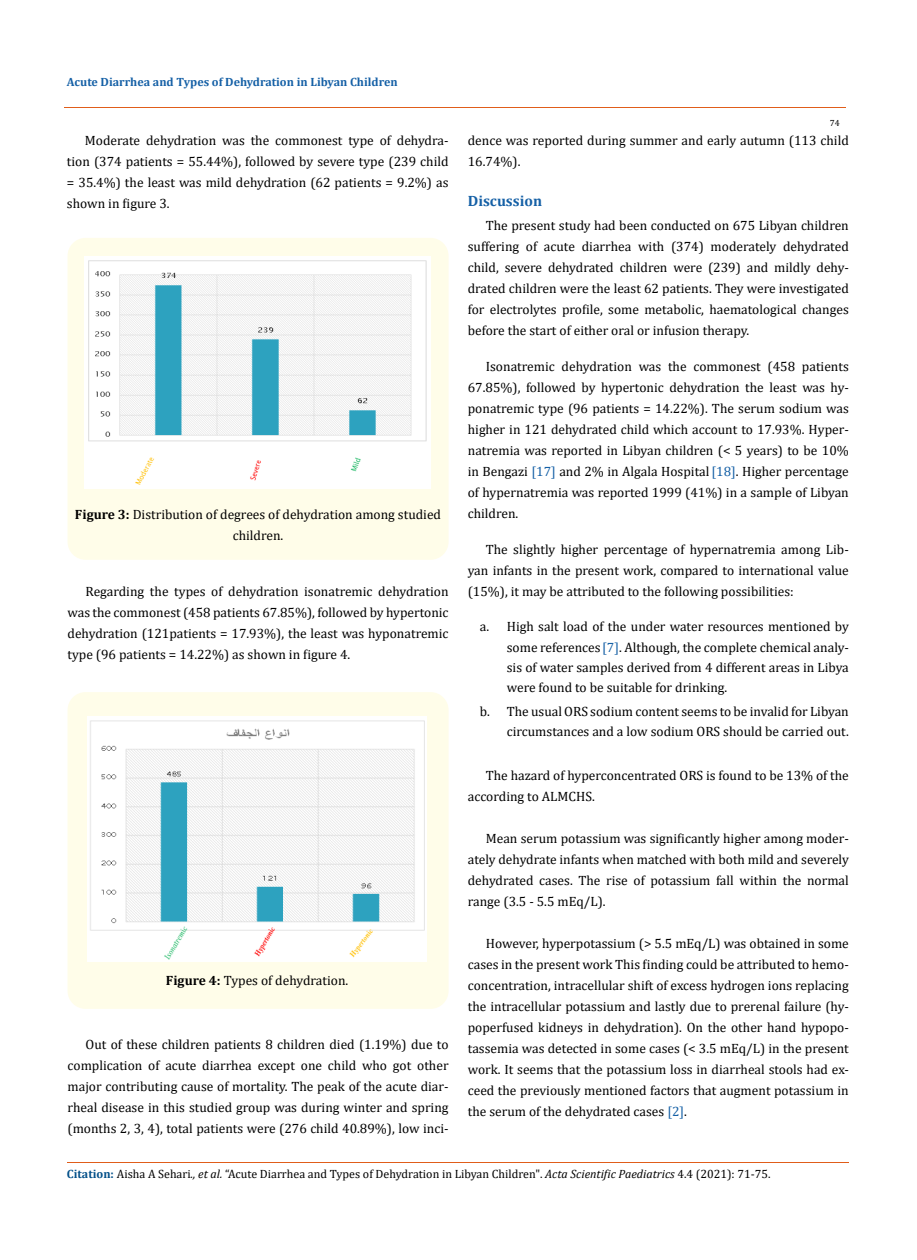
<style>
.page{position:relative;width:917px;height:1260px;background:#fff}
.page>*{position:absolute;margin:0;border:0;box-sizing:border-box;transform-origin:0 0}
.t1{font:700 15px "Cambria";color:#1560a6}
.t2{font:13.5px/21px "Cambria";color:#000;text-align:justify}
.t3{font:12px "Cambria";color:#000}
.t4{font:700 12px "Cambria";color:#1560a6}
.t5{font:9px "Cambria";color:#000}
.s1{font-weight:700}
.s2{color:#1560a6}
.s3{font-weight:700;color:#035089}
.s4{font-style:italic}
</style>
<div class="page">
<div style="left:68px;top:238px;width:380px;height:322px;background:#fffde9;border-radius:18px"></div>
<img style="left:84px;top:256px;width:346px;height:233px">
<div style="left:68px;top:692px;width:380px;height:317px;background:#fffde9;border-radius:18px"></div>
<img style="left:87px;top:716px;width:340px;height:246px">
<hr style="left:64px;top:108px;width:781px;height:1px;background:#e05d1a">
<hr style="left:67px;top:1162px;width:781px;height:1px;background:#e05d1a">
<p class="t4" style="left:67px;top:73px;width:332px">Acute Diarrhea and Types of Dehydration in Libyan Children</p>
<p class="t2" style="left:67px;top:130px;width:383px;text-indent:18px">Moderate dehydration was the commonest type of dehydra&shy;tion (374 patients = 55.44%), followed by severe type (239 child = 35.4%) the least was mild dehydration (62 patients = 9.2%) as shown in figure 3.</p>
<p class="t2" style="left:75px;top:504px;width:367px;text-align:center"><span class="s1">Figure 3:</span> Distribution of degrees of dehydration among studied children.</p>
<p class="t2" style="left:68px;top:581px;width:382px;text-indent:18px">Regarding the types of dehydration isonatremic dehydration was the commonest (458 patients 67.85%), followed by hypertonic dehydration (121patients = 17.93%), the least was hyponatremic type (96 patients = 14.22%) as shown in figure 4.</p>
<p class="t2" style="left:166px;top:969px;width:184px"><span class="s1">Figure 4:</span> Types of dehydration.</p>
<p class="t2" style="left:68px;top:1034px;width:382px;text-indent:18px">Out of these children patients 8 children died (1.19%) due to complication of acute diarrhea except one child who got other major contributing cause of mortality. The peak of the acute diar&shy;rheal disease in this studied group was during winter and spring (months 2, 3, 4), total patients were (276 child 40.89%), low inci-</p>
<p class="t5" style="left:829px;top:118px;width:11px">74</p>
<p class="t2" style="left:468px;top:130px;width:382px">dence was reported during summer and early autumn (113 child<br>16.74%).</p>
<p class="t1" style="left:468px;top:190px;width:76px">Discussion</p>
<p class="t2" style="left:468px;top:215px;width:382px;text-indent:18px">The present study had been conducted on 675 Libyan children suffering of acute diarrhea with (374) moderately dehydrated child, severe dehydrated children were (239) and mildly dehy&shy;drated children were the least 62 patients. They were investigated for electrolytes profile, some metabolic, haematological changes before the start of either oral or infusion therapy.</p>
<p class="t2" style="left:468px;top:356px;width:382px;text-indent:18px">Isonatremic dehydration was the commonest (458 patients 67.85%), followed by hypertonic dehydration the least was hy&shy;ponatremic type (96 patients = 14.22%). The serum sodium was higher in 121 dehydrated child which account to 17.93%. Hyper&shy;natremia was reported in Libyan children (&lt; 5 years) to be 10% in Bengazi <span class="s2">[17]</span> and 2% in Algala Hospital<span class="s2">[18]</span>. Higher percentage of hypernatremia was reported 1999 (41%) in a sample of Libyan children.</p>
<p class="t2" style="left:468px;top:539px;width:382px;text-indent:18px">The slightly higher percentage of hypernatremia among Lib&shy;yan infants in the present work, compared to international value (15%), it may be attributed to the following possibilities:</p>
<p class="t2" style="left:507px;top:617px;width:343px;line-height:20.2px;text-indent:-27px">a. High salt load of the under water resources mentioned by some references <span class="s2">[7]</span>. Although, the complete chemical analy&shy;sis of water samples derived from 4 different areas in Libya were found to be suitable for drinking.</p>
<p class="t2" style="left:480px;top:701px;width:370px;line-height:20.2px;text-align:right">b. The usual ORS sodium content seems to be invalid for Libyan circumstances and a low sodium ORS should be carried out.</p>
<p class="t2" style="left:468px;top:765px;width:382px;text-indent:18px">The hazard of hyperconcentrated ORS is found to be 13% of the according to ALMCHS.</p>
<p class="t2" style="left:468px;top:828px;width:382px;text-indent:18px">Mean serum potassium was significantly higher among moder&shy;ately dehydrate infants when matched with both mild and severely dehydrated cases. The rise of potassium fall within the normal range (3.5 - 5.5 mEq/L).</p>
<p class="t2" style="left:468px;top:933px;width:382px;text-indent:18px">However, hyperpotassium (&gt; 5.5 mEq/L) was obtained in some cases in the present work This finding could be attributed to hemo&shy;concentration, intracellular shift of excess hydrogen ions replacing the intracellular potassium and lastly due to prerenal failure (hy&shy;poperfused kidneys in dehydration). On the other hand hypopo&shy;tassemia was detected in some cases (&lt; 3.5 mEq/L) in the present work. It seems that the potassium loss in diarrheal stools had ex&shy;ceed the previously mentioned factors that augment potassium in the serum of the dehydrated cases <span class="s2">[2]</span>.</p>
<p class="t3" style="left:67px;top:1167px;width:705px"><span class="s3">Citation:</span> Aisha A Sehari<span class="s4">., et al.</span> “Acute Diarrhea and Types of Dehydration in Libyan Children". <span class="s4">Acta Scientific Paediatrics</span> 4.4 (2021): 71-75.</p>
</div>
